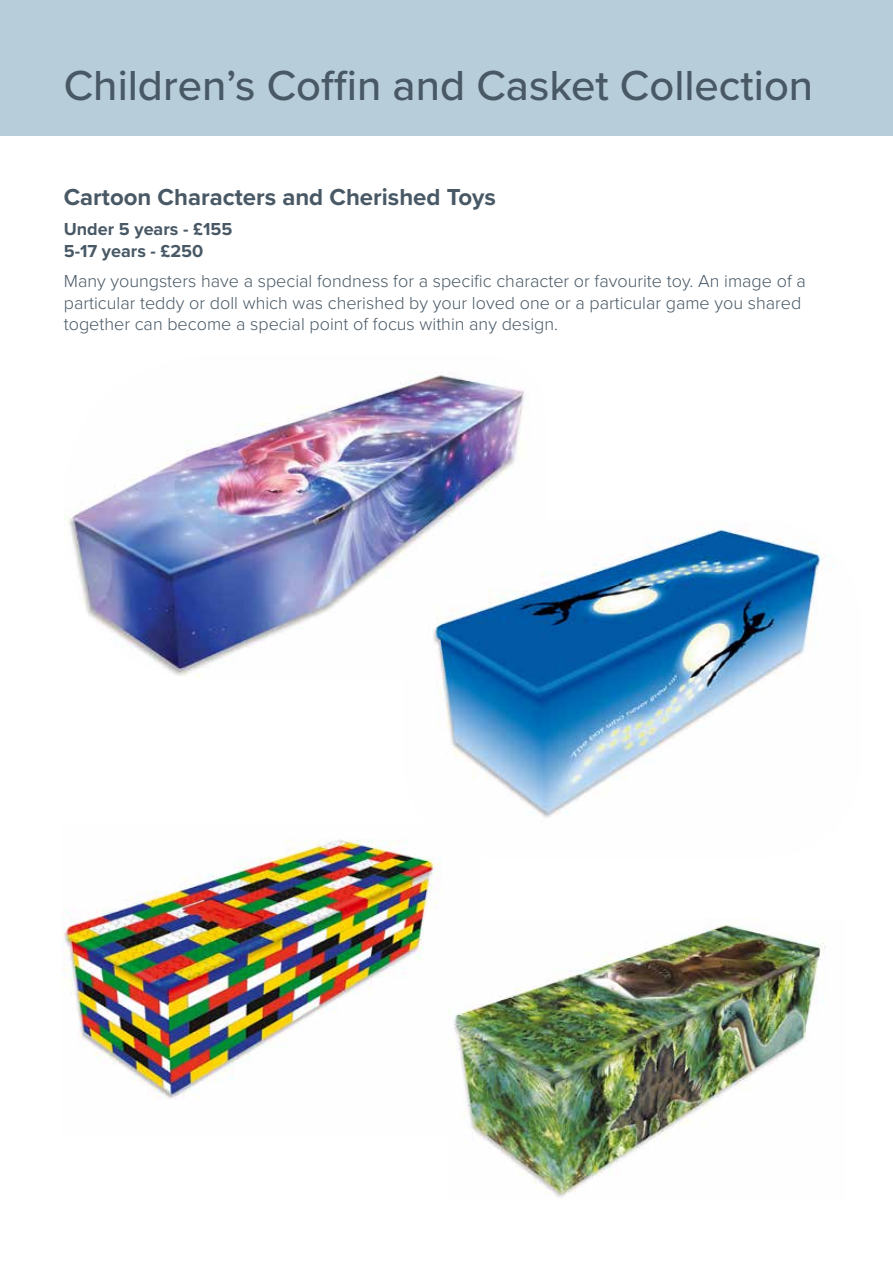
<style>
.page{position:relative;width:893px;height:1263px;background:#fff}
.page>*{position:absolute;margin:0;border:0;box-sizing:border-box;transform-origin:0 0}
.t1{font:500 43.5px "Proxima Nova";color:#485865}
.t2{font:700 24px "Proxima Nova";color:#485865}
.t3{font:300 18px/21.6px "Proxima Nova";color:#485865}
.t4{font:700 18px/21.6px "Proxima Nova";color:#485865}
</style>
<div class="page">
<div style="left:0;top:0;width:893px;height:136px;background:#b7cdd9"></div>
<img style="left:63px;top:839px;width:386px;height:260px">
<img style="left:449px;top:918px;width:377px;height:279px">
<img style="left:64px;top:372px;width:461px;height:306px">
<img style="left:403px;top:521px;width:422px;height:338px">
<h1 class="t1" style="left:64px;top:53px;width:751px">Children’s Coffin and Casket Collection</h1>
<h2 class="t2" style="left:64px;top:179px;width:434px">Cartoon Characters and Cherished Toys</h2>
<p class="t4" style="left:64px;top:218px;width:170px">Under 5 years - £155<br>5-17 years - £250</p>
<p class="t3" style="left:64px;top:269px;width:744px">Many youngsters have a special fondness for a specific character or favourite toy. An image of a particular teddy or doll which was cherished by your loved one or a particular game you shared together can become a special point of focus within any design.</p>
</div>
